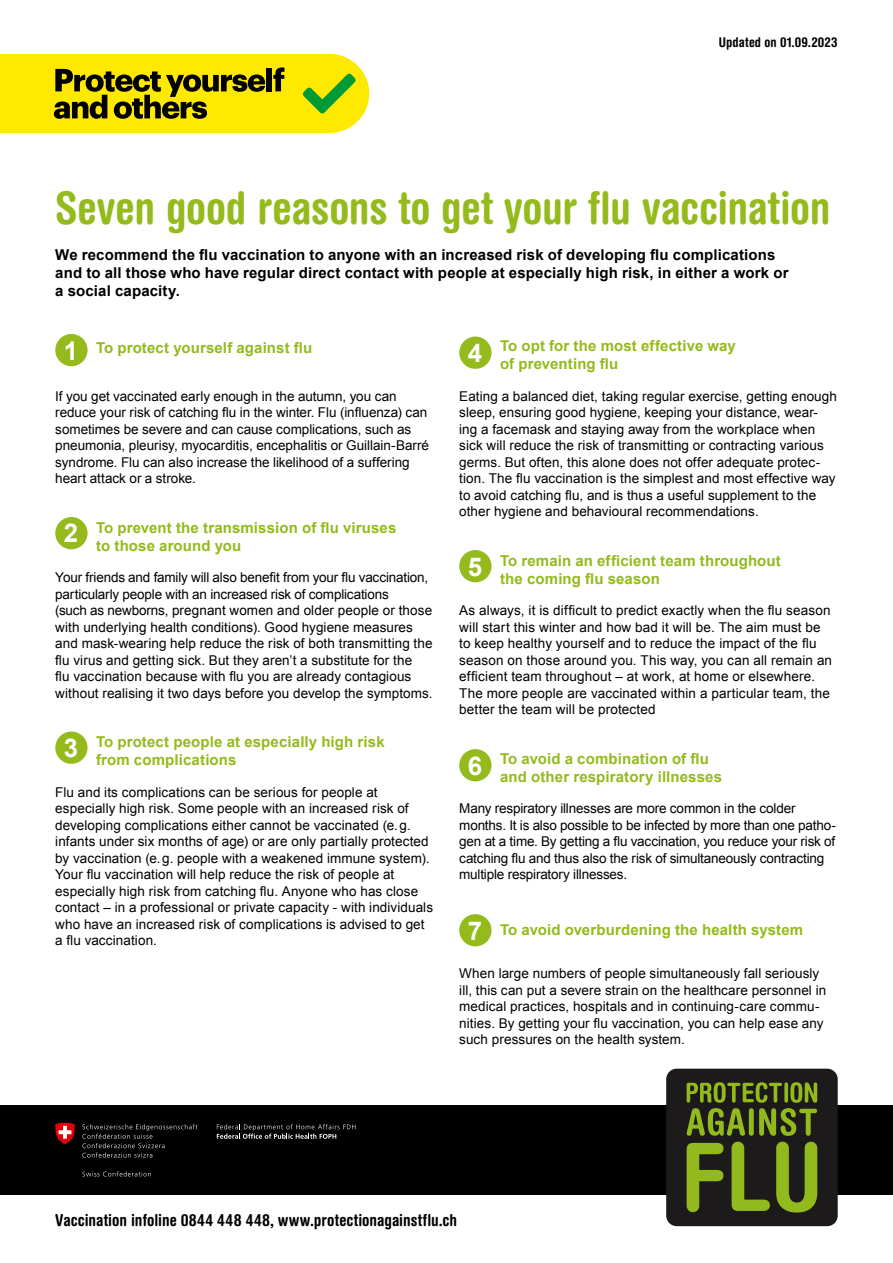
<style>
.page{position:relative;width:893px;height:1263px;background:#fff}
.page>*{position:absolute;margin:0;border:0;box-sizing:border-box;transform-origin:0 0}
.t1{font:700 condensed 45px "Helvetica Rounded";letter-spacing:-.005em;color:#94ba1c}
.t2{font:700 25.8px "Arial";color:#fff}
.t3{font:700 condensed 16.5px "Helvetica Rounded";color:#000}
.t4{font:700 15px/18px "Arial";letter-spacing:.01em;color:#94ba1c}
.t5{font:700 15px/18px "Arial";letter-spacing:.01em;color:#000}
.t6{font:13.5px/16.5px "Arial";letter-spacing:.005em;color:#000}
.t7{font:13.5px/16.5px "Arial";letter-spacing:-.015em;color:#000}
.t8{font:700 condensed 13.5px "Helvetica Rounded";letter-spacing:.01em;color:#000}
.s1{font-size:25.8px;color:#fff}
</style>
<div class="page">
<div style="left:0;top:1106px;width:893px;height:89px;background:#000"></div>
<svg style="left:217px;top:1124px;width:138px;height:15px"></svg>
<svg style="left:82px;top:1124px;width:116px;height:34px"></svg>
<svg style="left:82px;top:1171px;width:69px;height:5px"></svg>
<svg style="left:55px;top:1123px;width:20px;height:21px"></svg>
<div style="left:55px;top:334px;width:33px;height:32px;background:#94ba1c;border-radius:50%"></div>
<div style="left:55px;top:517px;width:33px;height:32px;background:#94ba1c;border-radius:50%"></div>
<div style="left:55px;top:731px;width:33px;height:33px;background:#94ba1c;border-radius:50%"></div>
<div style="left:459px;top:550px;width:32px;height:32px;background:#94ba1c;border-radius:50%"></div>
<div style="left:459px;top:749px;width:32px;height:32px;background:#94ba1c;border-radius:50%"></div>
<div style="left:459px;top:337px;width:32px;height:32px;background:#94ba1c;border-radius:50%"></div>
<div style="left:459px;top:914px;width:32px;height:32px;background:#94ba1c;border-radius:50%"></div>
<svg style="left:0;top:54px;width:369px;height:79px;background:#d1c307"></svg>
<div style="left:666px;top:1069px;width:172px;height:157px;background:#1c1a1b;border-radius:11px"></div>
<svg style="left:687px;top:1143px;width:36px;height:69px"></svg>
<svg style="left:732px;top:1142px;width:38px;height:69px"></svg>
<svg style="left:776px;top:1142px;width:41px;height:70px"></svg>
<svg style="left:687px;top:1082px;width:130px;height:54px"></svg>
<p class="t8" style="left:719px;top:34px;width:120px">Updated on 01.09.2023</p>
<h1 class="t1" style="left:55px;top:181px;width:777px">Seven good reasons to get your flu vaccination</h1>
<p class="t5" style="left:55px;top:247px;width:735px">We recommend the flu vaccination to anyone with an increased risk of developing flu complications and to all those who have regular direct contact with people at especially high risk, in either a work or a social capacity.</p>
<p class="t4" style="left:64px;top:340px;width:250px"><span class="s1">1</span> To protect yourself against flu</p>
<p class="t6" style="left:55px;top:388px;width:375px">If you get vaccinated early enough in the autumn, you can reduce your risk of catching flu in the winter. Flu (influenza) can sometimes be severe and can cause complications, such as pneumonia, pleurisy, myocarditis, encephalitis or Guillain-Barré syndrome. Flu can also increase the likelihood of a suffering heart attack or a stroke.</p>
<p class="t4" style="left:96px;top:519px;width:302px;text-indent:-32px"><span class="s1">2</span> To prevent the transmission of flu viruses to those around you</p>
<p class="t6" style="left:55px;top:569px;width:379px">Your friends and family will also benefit from your flu vaccination, particularly people with an increased risk of complications<br>(such as newborns, pregnant women and older people or those with underlying health conditions). Good hygiene measures and mask-wearing help reduce the risk of both transmitting the flu virus and getting sick. But they aren’t a substitute for the<br>flu vaccination because with flu you are already contagious without realising it two days before you develop the symptoms.</p>
<p class="t4" style="left:96px;top:733px;width:290px;text-indent:-32px"><span class="s1">3</span> To protect people at especially high risk from complications</p>
<p class="t6" style="left:55px;top:784px;width:379px">Flu and its complications can be serious for people at especially high risk. Some people with an increased risk of developing complications either cannot be vaccinated (e.g. infants under six months of age) or are only partially protected by vaccination (e.g. people with a weakened immune system).<br>Your flu vaccination will help reduce the risk of people at especially high risk from catching flu. Anyone who has close contact – in a professional or private capacity - with individuals who have an increased risk of complications is advised to get a flu vaccination.</p>
<p class="t4" style="left:500px;top:337px;width:237px">To opt for the most effective way of preventing flu</p>
<p class="t6" style="left:459px;top:388px;width:379px">Eating a balanced diet, taking regular exercise, getting enough sleep, ensuring good hygiene, keeping your distance, wear&shy;ing a facemask and staying away from the workplace when sick will reduce the risk of transmitting or contracting various germs. But often, this alone does not offer adequate protec&shy;tion. The flu vaccination is the simplest and most effective way to avoid catching flu, and is thus a useful supplement to the other hygiene and behavioural recommendations.</p>
<p class="t4" style="left:500px;top:552px;width:282px;text-indent:-32px"><span class="s1">5</span> To remain an efficient team throughout the coming flu season</p>
<p class="t6" style="left:459px;top:602px;width:374px">As always, it is difficult to predict exactly when the flu season will start this winter and how bad it will be. The aim must be to keep healthy yourself and to reduce the impact of the flu season on those around you. This way, you can all remain an efficient team throughout – at work, at home or elsewhere.<br>The more people are vaccinated within a particular team, the better the team will be protected</p>
<p class="t4" style="left:500px;top:750px;width:224px;text-indent:-32px"><span class="s1">6</span> To avoid a combination of flu and other respiratory illnesses</p>
<p class="t7" style="left:459px;top:800px;width:378px">Many respiratory illnesses are more common in the colder months. It is also possible to be infected by more than one patho&shy;gen at a time. By getting a flu vaccination, you reduce your risk of catching flu and thus also the risk of simultaneously contracting multiple respiratory illnesses.</p>
<h2 class="t2" style="left:468px;top:336px;width:16px">4</h2>
<h2 class="t2" style="left:468px;top:913px;width:16px">7</h2>
<p class="t4" style="left:500px;top:921px;width:305px">To avoid overburdening the health system</p>
<p class="t6" style="left:459px;top:965px;width:369px">When large numbers of people simultaneously fall seriously ill, this can put a severe strain on the healthcare personnel in medical practices, hospitals and in continuing-care commu&shy;nities. By getting your flu vaccination, you can help ease any such pressures on the health system.</p>
<p class="t3" style="left:55px;top:1210px;width:403px">Vaccination infoline 0844 448 448, www.protectionagainstflu.ch</p>
</div>
